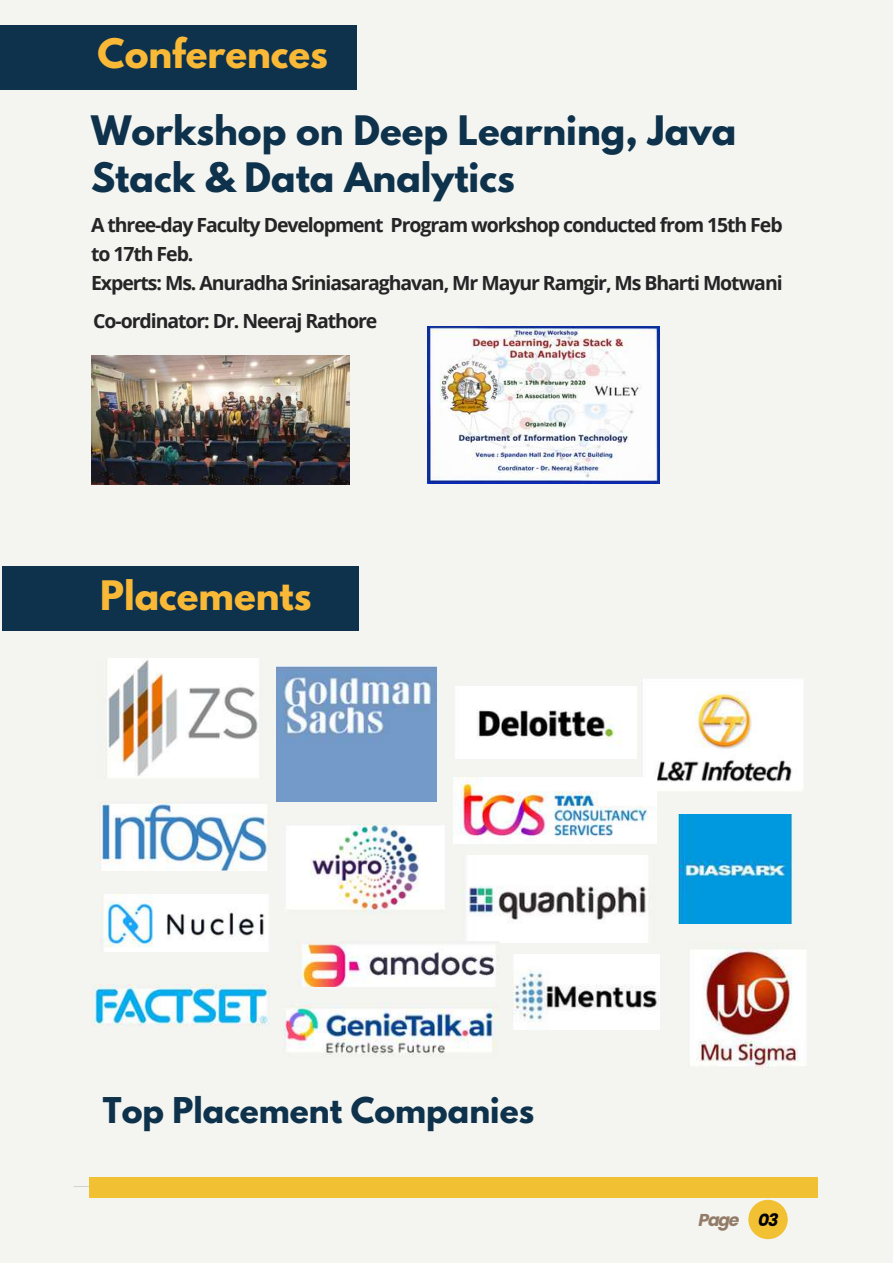
<style>
.page{position:relative;width:893px;height:1264px;background:#fff}
.page>*{position:absolute;margin:0;border:0;box-sizing:border-box;transform-origin:0 0}
.t1{font:700 36px/47.2px "League Spartan";color:#0e324c}
.t2{font:700 36px "League Spartan";color:#f9b937}
.t3{font:700 31.5px "League Spartan";color:#0e324c}
.t4{font:700 19.5px/29.2px "Open Sans";letter-spacing:-.055em;color:#252426}
.t5{font:italic 700 17.25px "Poppins";letter-spacing:-.07em;color:#927b68}
.s1{color:#000}
</style>
<div class="page">
<div style="left:0;top:0;width:892px;height:1262px;background:#f4f5f0"></div>
<div style="left:0;top:25px;width:356px;height:65px;background:#0e324c"></div>
<hr style="left:74px;top:1185px;width:609px;height:1px;background:#000">
<div style="left:748px;top:1199px;width:39px;height:40px;background:#f2c033;border-radius:50%"></div>
<div style="left:89px;top:1177px;width:729px;height:20px;background:#f2c033"></div>
<div style="left:2px;top:566px;width:357px;height:64px;background:#0e324c"></div>
<img style="left:107px;top:658px;width:152px;height:119px">
<img style="left:277px;top:666px;width:159px;height:135px">
<img style="left:455px;top:687px;width:181px;height:71px">
<img style="left:643px;top:679px;width:160px;height:112px">
<img style="left:99px;top:801px;width:171px;height:69px">
<img style="left:286px;top:824px;width:159px;height:89px">
<img style="left:454px;top:777px;width:202px;height:66px">
<img style="left:678px;top:814px;width:114px;height:109px">
<img style="left:461px;top:855px;width:187px;height:87px">
<img style="left:100px;top:894px;width:168px;height:57px">
<img style="left:513px;top:954px;width:146px;height:75px">
<img style="left:298px;top:941px;width:201px;height:45px">
<img style="left:91px;top:984px;width:179px;height:41px">
<img style="left:284px;top:1002px;width:213px;height:54px">
<img style="left:690px;top:947px;width:116px;height:120px">
<img style="left:427px;top:327px;width:232px;height:156px">
<img style="left:91px;top:355px;width:259px;height:129px">
<h1 class="t2" style="left:98px;top:36px;width:232px">Conferences</h1>
<h1 class="t1" style="left:91px;top:111px;width:647px">Workshop on Deep Learning, Java<br>Stack &amp; Data Analytics</h1>
<p class="t4" style="left:91px;top:209px;width:693px">A three-day Faculty Development Program workshop conducted from 15th Feb to 17th Feb.<br>Experts: Ms. Anuradha Sriniasaraghavan, Mr Mayur Ramgir, Ms Bharti Motwani</p>
<p class="t4" style="left:93px;top:306px;width:285px">Co-ordinator: Dr. Neeraj Rathore</p>
<h1 class="t2" style="left:100px;top:577px;width:213px">Placements</h1>
<h2 class="t3" style="left:103px;top:1094px;width:432px">Top Placement Companies</h2>
<p class="t5" style="left:698px;top:1207px;width:82px">Page <span class="s1">03</span></p>
</div>
